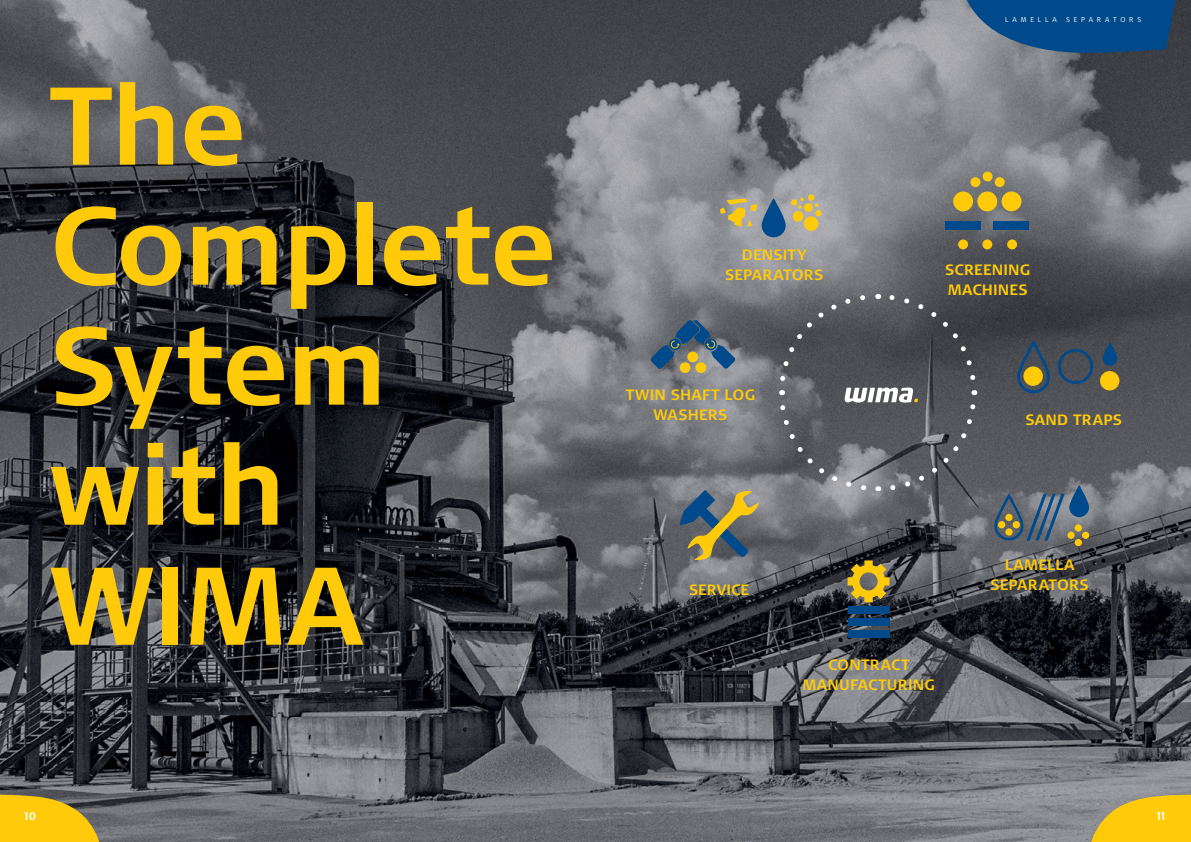
<style>
.page{position:relative;width:1191px;height:842px;background:#fff}
.page>*{position:absolute;margin:0;border:0;box-sizing:border-box;transform-origin:0 0}
.t1{font:700 110px/120px "Signa Pro";letter-spacing:-.015em;color:#feca0a}
.t2{font:700 15px/20px "Signa Pro";letter-spacing:.015em;color:#feca0a;text-align:center}
.t3{font:700 11px "Signa Pro";color:#fff}
.t4{font:300 7px "Signa Pro";letter-spacing:.56em;color:#fff}
</style>
<div class="page">
<img style="left:0;top:0;width:586px;height:842px">
<svg style="left:0;top:794px;width:111px;height:48px;background:#ceaa24"></svg>
<img style="left:586px;top:0;width:605px;height:842px">
<svg style="left:679px;top:490px;width:80px;height:70px;background:#737864"></svg>
<div style="left:804px;top:216px;width:14px;height:15px;background:#feca0a;border-radius:50%"></div>
<div style="left:793px;top:211px;width:10px;height:11px;background:#feca0a;border-radius:50%"></div>
<div style="left:804px;top:203px;width:8px;height:9px;background:#feca0a;border-radius:50%"></div>
<div style="left:808px;top:194px;width:6px;height:7px;background:#feca0a;border-radius:50%"></div>
<div style="left:791px;top:199px;width:6px;height:7px;background:#feca0a;border-radius:50%"></div>
<svg style="left:815px;top:203px;width:6px;height:13px"></svg>
<svg style="left:798px;top:198px;width:6px;height:11px"></svg>
<svg style="left:761px;top:198px;width:24px;height:39px"></svg>
<svg style="left:718px;top:199px;width:40px;height:28px"></svg>
<svg style="left:1102px;top:342px;width:15px;height:24px"></svg>
<div style="left:1023px;top:366px;width:19px;height:20px;background:#feca0a;border-radius:50%"></div>
<div style="left:1100px;top:371px;width:19px;height:19px;background:#feca0a;border-radius:50%"></div>
<div style="left:1017px;top:341px;width:33px;height:52px;border:3px solid #004a8b;border-radius:15px"></div>
<div style="left:1057px;top:349px;width:36px;height:35px;border:3px solid #004a8b;border-radius:50%"></div>
<div style="left:998px;top:521px;width:7px;height:7px;background:#feca0a;border-radius:50%"></div>
<div style="left:1005px;top:528px;width:7px;height:8px;background:#feca0a;border-radius:50%"></div>
<div style="left:1005px;top:514px;width:7px;height:7px;background:#feca0a;border-radius:50%"></div>
<div style="left:1012px;top:521px;width:7px;height:7px;background:#feca0a;border-radius:50%"></div>
<div style="left:1067px;top:532px;width:7px;height:7px;background:#feca0a;border-radius:50%"></div>
<div style="left:1074px;top:539px;width:8px;height:7px;background:#feca0a;border-radius:50%"></div>
<div style="left:1074px;top:524px;width:8px;height:8px;background:#feca0a;border-radius:50%"></div>
<div style="left:1082px;top:532px;width:7px;height:7px;background:#feca0a;border-radius:50%"></div>
<svg style="left:1069px;top:485px;width:20px;height:32px"></svg>
<div style="left:994px;top:494px;width:29px;height:46px;border:3px solid #004a8b;border-radius:13px"></div>
<svg style="left:1026px;top:494px;width:38px;height:47px;background:#5c7084"></svg>
<svg style="left:847px;top:560px;width:42px;height:42px;background:#a78d2d"></svg>
<div style="left:847px;top:606px;width:42px;height:8px;background:#004a8b"></div>
<div style="left:847px;top:618px;width:42px;height:8px;background:#004a8b"></div>
<div style="left:847px;top:630px;width:42px;height:8px;background:#004a8b"></div>
<div style="left:680px;top:362px;width:10px;height:11px;background:#feca0a;border-radius:50%"></div>
<div style="left:695px;top:362px;width:11px;height:11px;background:#feca0a;border-radius:50%"></div>
<svg style="left:650px;top:320px;width:85px;height:49px;background:#556a76"></svg>
<div style="left:945px;top:221px;width:35px;height:8px;background:#004a8b"></div>
<div style="left:993px;top:221px;width:36px;height:8px;background:#004a8b"></div>
<div style="left:977px;top:191px;width:20px;height:20px;background:#feca0a;border-radius:50%"></div>
<div style="left:1001px;top:191px;width:20px;height:20px;background:#feca0a;border-radius:50%"></div>
<div style="left:953px;top:191px;width:20px;height:20px;background:#feca0a;border-radius:50%"></div>
<div style="left:982px;top:239px;width:10px;height:10px;background:#feca0a;border-radius:50%"></div>
<div style="left:970px;top:177px;width:10px;height:10px;background:#feca0a;border-radius:50%"></div>
<div style="left:994px;top:177px;width:10px;height:10px;background:#feca0a;border-radius:50%"></div>
<div style="left:1007px;top:239px;width:10px;height:10px;background:#feca0a;border-radius:50%"></div>
<div style="left:982px;top:172px;width:10px;height:9px;background:#feca0a;border-radius:50%"></div>
<div style="left:958px;top:239px;width:10px;height:10px;background:#feca0a;border-radius:50%"></div>
<svg style="left:776px;top:291px;width:203px;height:203px;background:#5d5f63"></svg>
<svg style="left:1080px;top:794px;width:111px;height:48px;background:#ddb831"></svg>
<svg style="left:954px;top:0;width:237px;height:53px;background:#215787"></svg>
<h1 class="t1" style="left:50px;top:61px;width:508px">The<br>Complete<br>Sytem with<br>WIMA</h1>
<p class="t3" style="left:25px;top:808px;width:13px">10</p>
<p class="t4" style="left:1005px;top:15px;width:53px">LAMELLA</p>
<p class="t4" style="left:1066px;top:15px;width:76px">SEPARATORS</p>
<p class="t2" style="left:725px;top:244px;width:100px">DENSITY<br>SEPARATORS</p>
<p class="t2" style="left:626px;top:384px;width:131px">TWIN SHAFT LOG<br>WASHERS</p>
<p class="t2" style="left:945px;top:259px;width:86px;text-align:left">SCREENING<br>MACHINES</p>
<p class="t2" style="left:1025px;top:409px;width:98px">SAND TRAPS</p>
<p class="t2" style="left:689px;top:579px;width:61px">SERVICE</p>
<p class="t2" style="left:803px;top:654px;width:134px">CONTRACT<br>MANUFACTURING</p>
<p class="t2" style="left:990px;top:554px;width:100px">LAMELLA<br>SEPARATORS</p>
<p class="t3" style="left:1157px;top:808px;width:10px">11</p>
</div>
